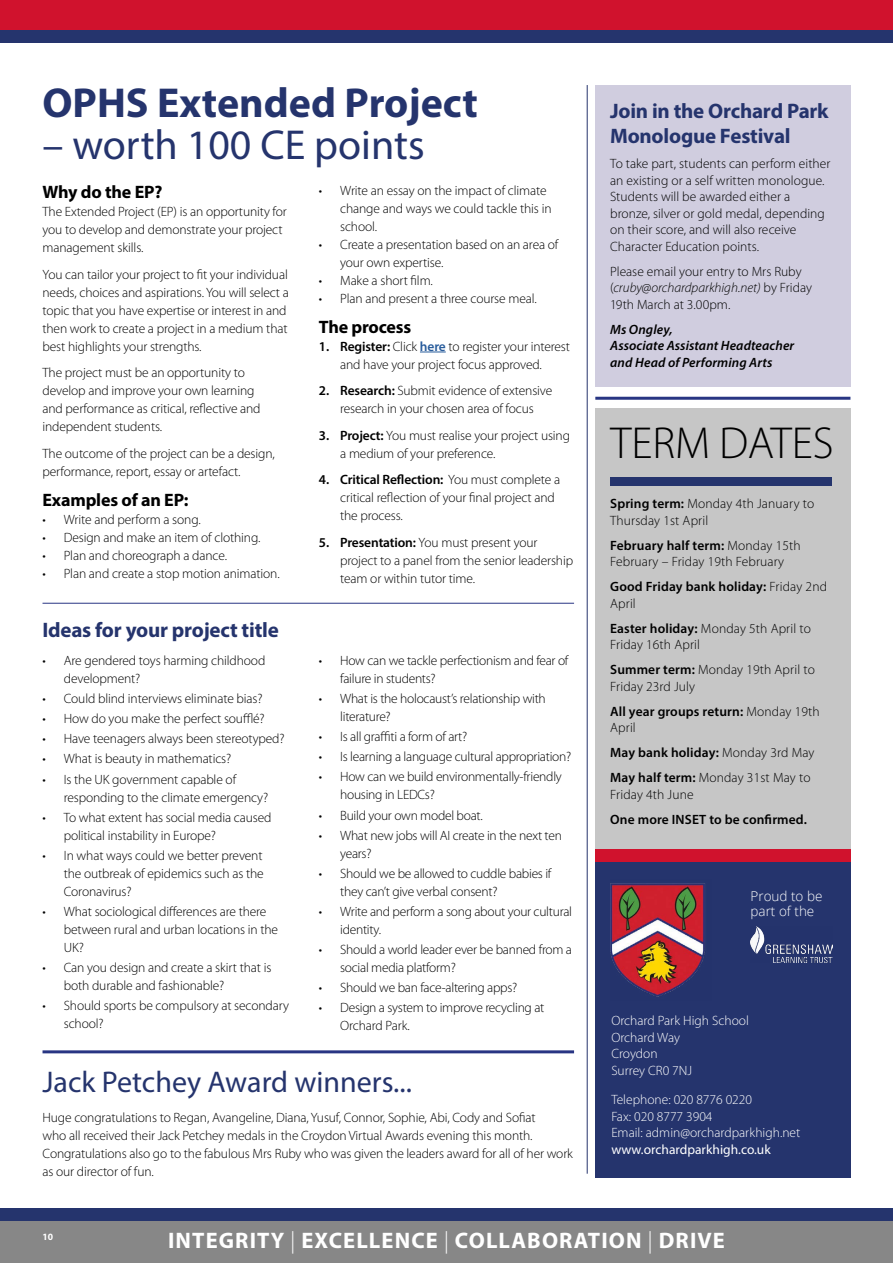
<style>
.page{position:relative;width:893px;height:1263px;background:#fff}
.page>*{position:absolute;margin:0;border:0;box-sizing:border-box;transform-origin:0 0}
.t1{font:300 45px "Myriad Pro";color:#000}
.t2{font:700 42px "Myriad Pro";color:#25346d}
.t3{font:42px "Myriad Pro";color:#25346d}
.t4{font:30px "Myriad Pro";color:#25346d}
.t5{font:700 22.5px "Myriad Pro";letter-spacing:.05em;color:#fff}
.t6{font:700 21px/25.2px "Myriad Pro";letter-spacing:-.01em;color:#25346d}
.t7{font:700 18px "Myriad Pro";letter-spacing:-.01em;color:#000}
.t8{font:300 13.5px/18px "Myriad Pro";letter-spacing:-.01em;color:#000}
.t9{font:300 13.5px/16.5px "Myriad Pro";letter-spacing:.01em;color:#000}
.t10{font:600 13.5px/16.5px "Myriad Pro";letter-spacing:.01em;color:#000}
.t11{font:300 13.5px/16.5px "Myriad Pro";color:#fff}
.t12{font:italic 600 13.5px/16.5px "Myriad Pro";letter-spacing:.01em;color:#000}
.t13{font:13.5px "Myriad Pro";color:#fff}
.t14{font:300 13.5px/15px "Open Sans";color:#fff}
.t15{font:700 13.5px "Myriad Arabic";color:#fff}
.s1{font-weight:600}
.s2{font-weight:600;color:#275b9b}
.s3{font-style:italic}
.s4{font-weight:300}
</style>
<div class="page">
<svg style="left:420px;top:352px;width:26px;height:1px"></svg>
<div style="left:595px;top:854px;width:255px;height:324px;background:#25346d"></div>
<div style="left:595px;top:408px;width:255px;height:447px;background:#c6c6c6"></div>
<div style="left:595px;top:85px;width:255px;height:302px;background:#d0cddf"></div>
<div style="left:595px;top:849px;width:255px;height:13px;background:#d0122d"></div>
<div style="left:0;top:1214px;width:893px;height:49px;background:#878787"></div>
<div style="left:0;top:1208px;width:893px;height:12px;background:#25346d"></div>
<div style="left:0;top:0;width:893px;height:30px;background:#d0122d"></div>
<div style="left:0;top:30px;width:893px;height:13px;background:#25346d"></div>
<img style="left:610px;top:883px;width:95px;height:114px">
<div style="left:610px;top:477px;width:221px;height:9px;background:#25346d"></div>
<hr style="left:43px;top:1050px;width:531px;height:3px;background:#283583">
<hr style="left:595px;top:397px;width:255px;height:3px;background:#283583">
<hr style="left:43px;top:603px;width:531px;height:1px;background:#283583">
<img style="left:750px;top:927px;width:82px;height:35px">
<hr style="left:587px;top:85px;width:1px;height:1089px;background:#25346d">
<h2 class="t2" style="left:43px;top:75px;width:437px">OPHS Extended Project</h2>
<h2 class="t3" style="left:43px;top:119px;width:384px">– worth 100 CE points</h2>
<h3 class="t7" style="left:43px;top:181px;width:121px">Why do the EP?</h3>
<p class="t8" style="left:43px;top:203px;width:246px">The Extended Project (EP) is an opportunity for you to develop and demonstrate your project management skills.</p>
<p class="t8" style="left:43px;top:265px;width:248px">You can tailor your project to fit your individual needs, choices and aspirations. You will select a topic that you have expertise or interest in and then work to create a project in a medium that best highlights your strengths.</p>
<p class="t8" style="left:43px;top:364px;width:220px">The project must be an opportunity to develop and improve your own learning and performance as critical, reflective and independent students.</p>
<p class="t8" style="left:43px;top:444px;width:234px">The outcome of the project can be a design, performance, report, essay or artefact.</p>
<h3 class="t7" style="left:43px;top:488px;width:147px">Examples of an EP:</h3>
<p class="t8" style="left:43px;top:510px;width:160px">• Write and perform a song.</p>
<p class="t8" style="left:43px;top:528px;width:219px">• Design and make an item of clothing.</p>
<p class="t8" style="left:43px;top:546px;width:186px">• Plan and choreograph a dance.</p>
<p class="t8" style="left:43px;top:564px;width:239px">• Plan and create a stop motion animation.</p>
<p class="t8" style="left:340px;top:181px;width:213px;text-indent:-21px">• Write an essay on the impact of climate change and ways we could tackle this in school.</p>
<p class="t8" style="left:340px;top:235px;width:220px;text-indent:-21px">• Create a presentation based on an area of your own expertise.</p>
<p class="t8" style="left:319px;top:271px;width:116px">• Make a short film.</p>
<p class="t8" style="left:319px;top:289px;width:219px">• Plan and present a three course meal.</p>
<h3 class="t7" style="left:319px;top:315px;width:94px">The process</h3>
<p class="t8" style="left:319px;top:337px;width:253px;text-align:center"><span class="s1">1. Register:</span> Click <span class="s2">here</span> to register your interest and have your project focus approved.</p>
<p class="t8" style="left:319px;top:381px;width:235px;text-align:center"><span class="s1">2. Research:</span> Submit evidence of extensive research in your chosen area of focus</p>
<p class="t8" style="left:340px;top:426px;width:231px;text-indent:-21px"><span class="s1">3. Project:</span> You must realise your project using a medium of your preference.</p>
<p class="t8" style="left:340px;top:470px;width:222px;text-indent:-21px"><span class="s1">4. Critical Reflection:</span> You must complete a critical reflection of your final project and the process.</p>
<p class="t8" style="left:340px;top:533px;width:234px;text-indent:-21px"><span class="s1">5. Presentation:</span> You must present your project to a panel from the senior leadership team or within tutor time.</p>
<h3 class="t6" style="left:43px;top:616px;width:238px">Ideas for your project title</h3>
<p class="t8" style="left:64px;top:651px;width:203px;text-indent:-21px">• Are gendered toys harming childhood development?</p>
<p class="t8" style="left:43px;top:689px;width:222px">• Could blind interviews eliminate bias?</p>
<p class="t8" style="left:43px;top:710px;width:224px">• How do you make the perfect soufflé?</p>
<p class="t8" style="left:43px;top:730px;width:244px">• Have teenagers always been stereotyped?</p>
<p class="t8" style="left:43px;top:750px;width:190px">• What is beauty in mathematics?</p>
<p class="t8" style="left:64px;top:770px;width:206px;text-indent:-21px">• Is the UK government capable of responding to the climate emergency?</p>
<p class="t8" style="left:64px;top:808px;width:209px;text-indent:-21px">• To what extent has social media caused political instability in Europe?</p>
<p class="t8" style="left:64px;top:846px;width:201px;text-align:justify;text-indent:-21px">• In what ways could we better prevent the outbreak of epidemics such as the Coronavirus?</p>
<p class="t8" style="left:64px;top:902px;width:216px;text-indent:-21px">• What sociological differences are there between rural and urban locations in the<br>UK?</p>
<p class="t8" style="left:64px;top:958px;width:209px;text-indent:-21px">• Can you design and create a skirt that is both durable and fashionable?</p>
<p class="t8" style="left:64px;top:997px;width:227px;text-indent:-21px">• Should sports be compulsory at secondary school?</p>
<p class="t8" style="left:340px;top:651px;width:230px;text-indent:-21px">• How can we tackle perfectionism and fear of failure in students?</p>
<p class="t8" style="left:340px;top:689px;width:207px;text-indent:-21px">• What is the holocaust’s relationship with literature?</p>
<p class="t8" style="left:319px;top:727px;width:150px">• Is all graffiti a form of art?</p>
<p class="t8" style="left:319px;top:748px;width:254px">• Is learning a language cultural appropriation?</p>
<p class="t8" style="left:340px;top:768px;width:223px;text-indent:-21px">• How can we build environmentally-friendly housing in LEDCs?</p>
<p class="t8" style="left:319px;top:806px;width:165px">• Build your own model boat.</p>
<p class="t8" style="left:340px;top:826px;width:223px;text-indent:-21px">• What new jobs will AI create in the next ten years?</p>
<p class="t8" style="left:340px;top:864px;width:213px;text-indent:-21px">• Should we be allowed to cuddle babies if they can’t give verbal consent?</p>
<p class="t8" style="left:340px;top:902px;width:233px;text-indent:-21px">• Write and perform a song about your cultural identity.</p>
<p class="t8" style="left:340px;top:940px;width:233px;text-indent:-21px">• Should a world leader ever be banned from a social media platform?</p>
<p class="t8" style="left:319px;top:978px;width:200px">• Should we ban face-altering apps?</p>
<p class="t8" style="left:340px;top:999px;width:206px;text-indent:-21px">• Design a system to improve recycling at<br>Orchard Park.</p>
<h3 class="t4" style="left:43px;top:1063px;width:371px">Jack Petchey Award winners...</h3>
<p class="t8" style="left:43px;top:1108px;width:532px">Huge congratulations to Regan, Avangeline, Diana, Yusuf, Connor, Sophie, Abi, Cody and Sofiat<br>who all received their Jack Petchey medals in the Croydon Virtual Awards evening this month.<br>Congratulations also go to the fabulous Mrs Ruby who was given the leaders award for all of her work as our director of fun.</p>
<h3 class="t6" style="left:610px;top:97px;width:220px">Join in the Orchard Park<br>Monologue Festival</h3>
<p class="t8" style="left:610px;top:155px;width:222px;line-height:16.5px">To take part, students can perform either an existing or a self written monologue.<br>Students will be awarded either a bronze, silver or gold medal, depending on their score, and will also receive Character Education points.</p>
<p class="t8" style="left:610px;top:263px;width:203px;line-height:16.5px">Please email your entry to Mrs Ruby (<span class="s3">cruby@orchardparkhigh.net)</span> by Friday<br>19th March at 3.00pm.</p>
<p class="t12" style="left:610px;top:320px;width:186px">Ms Ongley,<br>Associate Assistant Headteacher and Head of Performing Arts</p>
<h1 class="t1" style="left:611px;top:416px;width:224px">TERM DATES</h1>
<p class="t9" style="left:610px;top:495px;width:206px"><span class="s1">Spring term:</span> Monday 4th January to<br>Thursday 1st April</p>
<p class="t9" style="left:610px;top:537px;width:192px"><span class="s1">February half term:</span> Monday 15th<br>February – Friday 19th February</p>
<p class="t10" style="left:610px;top:578px;width:218px">Good Friday bank holiday: <span class="s4">Friday 2nd<br>April</span></p>
<p class="t9" style="left:610px;top:620px;width:202px"><span class="s1">Easter holiday:</span> Monday 5th April to<br>Friday 16th April</p>
<p class="t9" style="left:610px;top:661px;width:206px"><span class="s1">Summer term:</span> Monday 19th April to<br>Friday 23rd July</p>
<p class="t10" style="left:610px;top:702px;width:211px">All year groups return: <span class="s4">Monday 19th<br>April</span></p>
<p class="t10" style="left:610px;top:740px;width:206px;line-height:25px">May bank holiday: <span class="s4">Monday 3rd May<br></span>May half term: <span class="s4">Monday 31st May to</span></p>
<p class="t9" style="left:610px;top:786px;width:85px">Friday 4th June</p>
<p class="t10" style="left:610px;top:810px;width:198px">One more INSET to be confirmed.</p>
<p class="t14" style="left:750px;top:888px;width:73px">Proud to be part of the</p>
<p class="t11" style="left:611px;top:1012px;width:139px">Orchard Park High School<br>Orchard Way<br>Croydon<br>Surrey CR0 7NJ</p>
<p class="t11" style="left:611px;top:1091px;width:190px">Telephone: 020 8776 0220<br>Fax: 020 8777 3904<br>Email: admin@orchardparkhigh.net</p>
<p class="t13" style="left:611px;top:1141px;width:161px">www.orchardparkhigh.co.uk</p>
<p class="t15" style="left:43px;top:1228px;width:12px">10</p>
<h3 class="t5" style="left:168px;top:1226px;width:558px">INTEGRITY <span class="s4">|</span> EXCELLENCE <span class="s4">|</span> COLLABORATION <span class="s4">|</span> DRIVE</h3>
</div>
